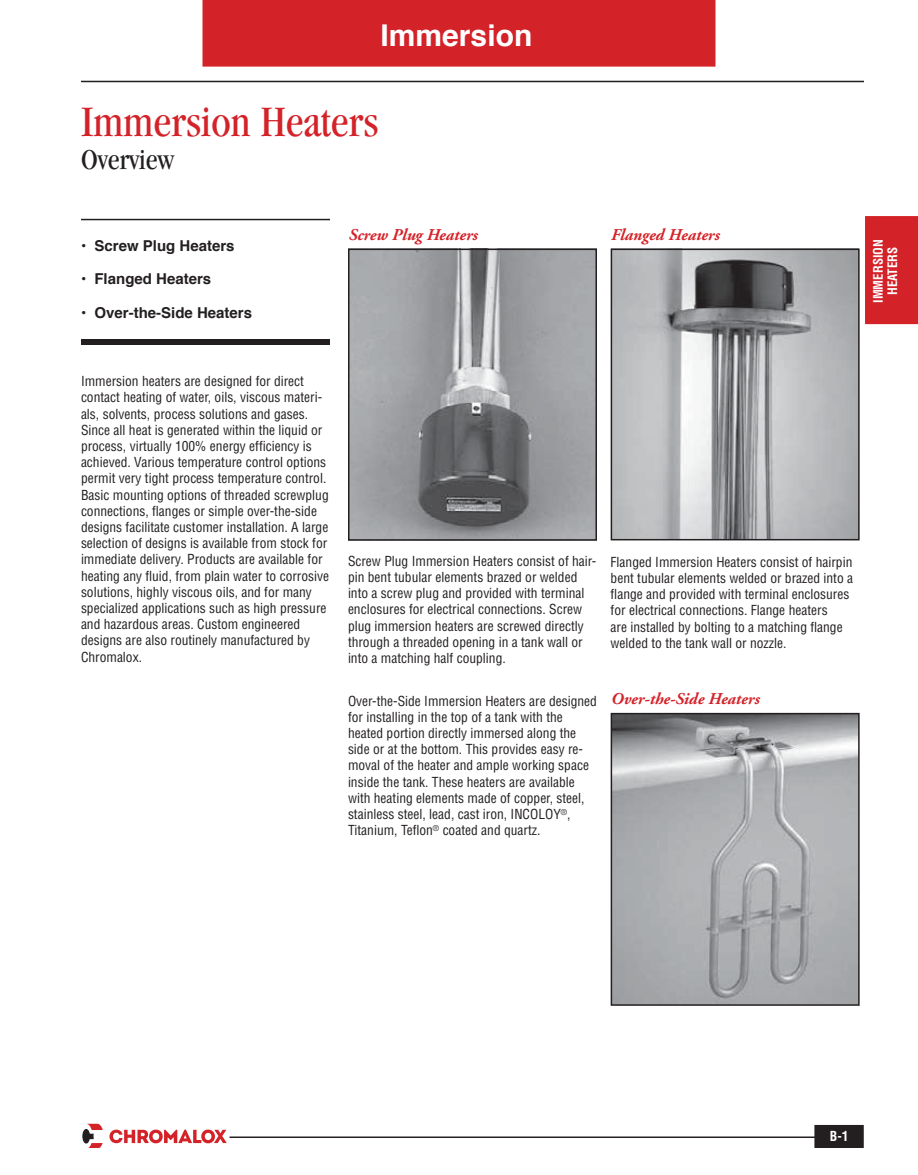
<style>
.page{position:relative;width:918px;height:1175px;background:#fff}
.page>*{position:absolute;margin:0;border:0;box-sizing:border-box;transform-origin:0 0}
.t1{font:condensed 45px "Garamond";color:#d42229}
.t2{font:700 30px "Helvetica";color:#fff}
.t3{font:condensed 30px "Garamond";color:#231f20}
.t4{font:italic 700 16.5px "Adobe Garamond";color:#d42229}
.t5{font:700 15px "Helvetica";color:#231f20}
.t6{font:condensed 13.5px/16.2px "Helvetica";color:#231f20}
.t7{font:700 condensed 13.5px "Helvetica";color:#fff}
.t8{font:700 condensed 12.75px/14.2px "Helvetica";color:#fff;text-align:center}
</style>
<div class="page">
<div style="left:815px;top:1125px;width:48px;height:22px;background:#231f20"></div>
<div style="left:814px;top:1124px;width:50px;height:24px;border:2px solid #231f20"></div>
<hr style="left:81px;top:81px;width:783px;height:1px;background:#231f20">
<hr style="left:230px;top:1136px;width:588px;height:2px;background:#231f20">
<div style="left:202px;top:0;width:514px;height:67px;background:#d42229"></div>
<div style="left:865px;top:216px;width:53px;height:108px;background:#d42229"></div>
<svg style="left:109px;top:1129px;width:117px;height:15px"></svg>
<svg style="left:82px;top:1123px;width:21px;height:24px"></svg>
<img style="left:614px;top:251px;width:243px;height:286px">
<hr style="left:81px;top:219px;width:249px;height:1px;background:#231f20">
<div style="left:81px;top:339px;width:249px;height:6px;background:#231f20"></div>
<img style="left:348px;top:251px;width:249px;height:290px">
<div style="left:348px;top:248px;width:249px;height:292px;border:2px solid #231f20"></div>
<div style="left:611px;top:248px;width:249px;height:292px;border:2px solid #231f20"></div>
<img style="left:614px;top:716px;width:243px;height:286px">
<div style="left:611px;top:713px;width:249px;height:292px;border:2px solid #231f20"></div>
<h2 class="t2" style="left:381px;top:11px;width:153px">Immersion</h2>
<h1 class="t1" style="left:81px;top:97px;width:299px">Immersion Heaters</h1>
<h2 class="t3" style="left:81px;top:142px;width:95px">Overview</h2>
<p class="t5" style="left:81px;top:233px;width:155px">• Screw Plug Heaters</p>
<p class="t5" style="left:81px;top:267px;width:132px">• Flanged Heaters</p>
<p class="t5" style="left:81px;top:300px;width:173px">• Over-the-Side Heaters</p>
<p class="t4" style="left:348px;top:226px;width:131px">Screw Plug Heaters</p>
<p class="t4" style="left:611px;top:226px;width:110px">Flanged Heaters</p>
<p class="t8" style="left:871px;top:303px;width:65px;rotate:-90deg">immersion heaters</p>
<p class="t6" style="left:81px;top:373px;width:250px">Immersion heaters are designed for direct contact heating of water, oils, viscous materi&shy;als, solvents, process solutions and gases.<br>Since all heat is generated within the liquid or process, virtually 100% energy efficiency is achieved. Various temperature control options permit very tight process temperature control.<br>Basic mounting options of threaded screwplug connections, flanges or simple over-the-side designs facilitate customer installation. A large selection of designs is available from stock for immediate delivery. Products are available for heating any fluid, from plain water to corrosive solutions, highly viscous oils, and for many specialized applications such as high pressure and hazardous areas. Custom engineered designs are also routinely manufactured by Chromalox.</p>
<p class="t6" style="left:348px;top:552px;width:250px">Screw Plug Immersion Heaters consist of hair&shy;pin bent tubular elements brazed or welded into a screw plug and provided with terminal enclosures for electrical connections. Screw plug immersion heaters are screwed directly through a threaded opening in a tank wall or into a matching half coupling.</p>
<p class="t6" style="left:348px;top:692px;width:250px">Over-the-Side Immersion Heaters are designed for installing in the top of a tank with the heated portion directly immersed along the side or at the bottom. This provides easy re&shy;moval of the heater and ample working space inside the tank. These heaters are available with heating elements made of copper, steel, stainless steel, lead, cast iron, INCOLOY<sup>®</sup>, Titanium, Teflon<sup>®</sup> coated and quartz.</p>
<p class="t6" style="left:611px;top:553px;width:244px">Flanged Immersion Heaters consist of hairpin bent tubular elements welded or brazed into a flange and provided with terminal enclosures for electrical connections. Flange heaters<br>are installed by bolting to a matching flange welded to the tank wall or nozzle.</p>
<p class="t4" style="left:611px;top:690px;width:150px">Over-the-Side Heaters</p>
<p class="t7" style="left:830px;top:1127px;width:20px">B-1</p>
</div>
